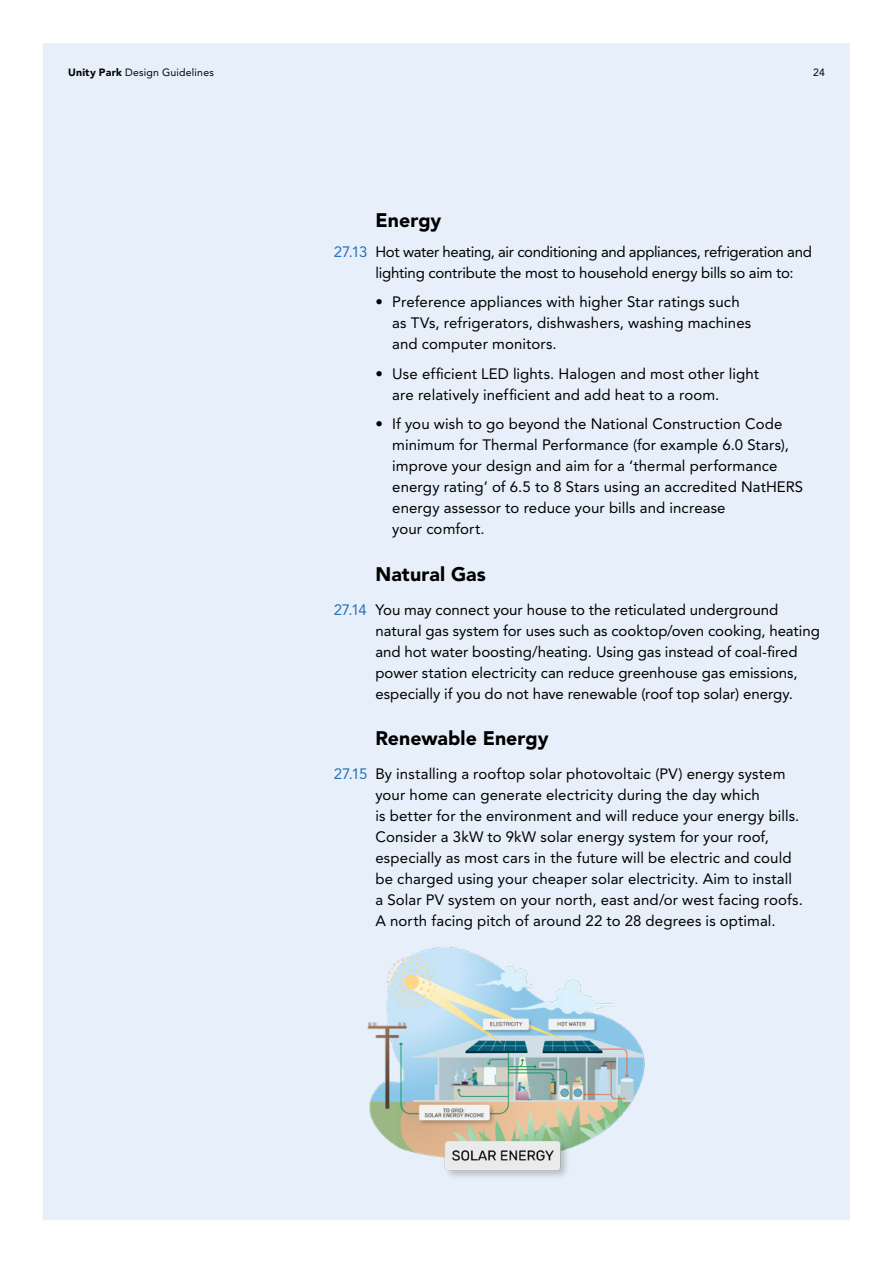
<style>
.page{position:relative;width:893px;height:1263px;background:#fff}
.page>*{position:absolute;margin:0;border:0;box-sizing:border-box;transform-origin:0 0}
.t1{font:900 19.5px "Avenir LT Std";letter-spacing:.005em;color:#000}
.t2{font:15px/21px "Avenir LT Std";letter-spacing:.005em;color:#000}
.t3{font:15px/21px "Avenir LT Std";letter-spacing:-.02em;color:#000}
.t4{font:10.5px "Avenir LT Std";letter-spacing:.02em;color:#000}
.s1{font-weight:900}
.s2{color:#2b71b8}
</style>
<div class="page">
<div style="left:43px;top:43px;width:807px;height:1177px;background:#e7f0fa"></div>
<p class="t4" style="left:68px;top:66px;width:147px"><span class="s1">Unity Park</span> Design Guidelines</p>
<p class="t4" style="left:813px;top:66px;width:13px">24</p>
<h1 class="t1" style="left:375px;top:209px;width:67px">Energy</h1>
<p class="t3" style="left:375px;top:241px;width:438px;text-indent:-42px"><span class="s2">27.13</span> Hot water heating, air conditioning and appliances, refrigeration and lighting contribute the most to household energy bills so aim to:</p>
<p class="t2" style="left:392px;top:292px;width:360px;text-indent:-17px">• Preference appliances with higher Star ratings such as TVs, refrigerators, dishwashers, washing machines and computer monitors.</p>
<p class="t2" style="left:392px;top:363px;width:368px;text-indent:-17px">• Use efficient LED lights. Halogen and most other light are relatively inefficient and add heat to a room.</p>
<p class="t2" style="left:392px;top:414px;width:412px;text-indent:-17px">• If you wish to go beyond the National Construction Code minimum for Thermal Performance (for example 6.0 Stars), improve your design and aim for a ‘thermal performance energy rating’ of 6.5 to 8 Stars using an accredited NatHERS energy assessor to reduce your bills and increase<br>your comfort.</p>
<h1 class="t1" style="left:375px;top:562px;width:112px">Natural Gas</h1>
<p class="t2" style="left:375px;top:599px;width:446px;text-indent:-42px"><span class="s2">27.14</span> You may connect your house to the reticulated underground natural gas system for uses such as cooktop/oven cooking, heating and hot water boosting/heating. Using gas instead of coal-fired power station electricity can reduce greenhouse gas emissions, especially if you do not have renewable (roof top solar) energy.</p>
<h1 class="t1" style="left:375px;top:727px;width:175px">Renewable Energy</h1>
<p class="t2" style="left:375px;top:763px;width:429px;text-indent:-42px"><span class="s2">27.15</span> By installing a rooftop solar photovoltaic (PV) energy system your home can generate electricity during the day which<br>is better for the environment and will reduce your energy bills.<br>Consider a 3kW to 9kW solar energy system for your roof, especially as most cars in the future will be electric and could be charged using your cheaper solar electricity. Aim to install a Solar PV system on your north, east and/or west facing roofs.<br>A north facing pitch of around 22 to 28 degrees is optimal.</p>
</div>
